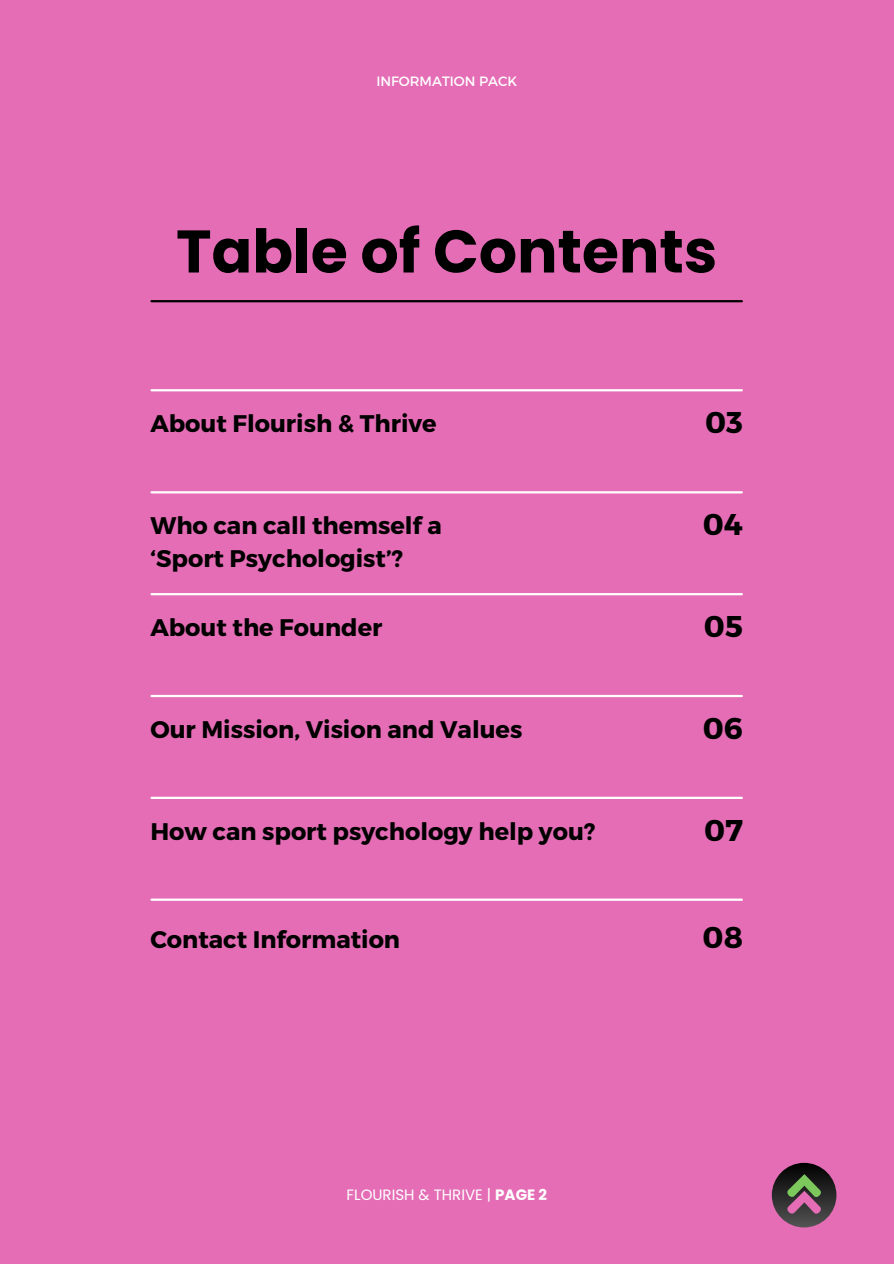
<style>
.page{position:relative;width:894px;height:1264px;background:#fff}
.page>*{position:absolute;margin:0;border:0;box-sizing:border-box;transform-origin:0 0}
.t1{font:700 60px "Poppins";color:#000}
.t2{font:700 30px "Montserrat";color:#000}
.t3{font:700 24px/32.7px "Montserrat";color:#000}
.t4{font:15px "Poppins";color:#fff}
.t5{font:13.5px "Montserrat";color:#fff}
.s1{font-weight:700}
</style>
<div class="page">
<div style="left:0;top:0;width:893px;height:1263px;background:#e46db6"></div>
<hr style="left:151px;top:389px;width:590px;height:2px;background:#fff">
<hr style="left:151px;top:491px;width:590px;height:2px;background:#fff">
<hr style="left:151px;top:593px;width:590px;height:2px;background:#fff">
<hr style="left:151px;top:695px;width:590px;height:2px;background:#fff">
<hr style="left:151px;top:796px;width:590px;height:3px;background:#fff">
<hr style="left:151px;top:898px;width:590px;height:2px;background:#fff">
<hr style="left:151px;top:300px;width:590px;height:2px;background:#000">
<svg style="left:771px;top:1162px;width:65px;height:65px;background:#322c2f"></svg>
<svg style="left:784px;top:1174px;width:38px;height:42px"></svg>
<p class="t5" style="left:376px;top:73px;width:142px">INFORMATION PACK</p>
<p class="t1" style="left:176px;top:209px;width:542px">Table of Contents</p>
<h1 class="t3" style="left:150px;top:406px;width:288px">About Flourish &amp; Thrive</h1>
<h2 class="t2" style="left:705px;top:403px;width:39px">03</h2>
<p class="t3" style="left:150px;top:508px;width:293px">Who can call themself a ‘Sport Psychologist’?</p>
<h2 class="t2" style="left:702px;top:505px;width:42px">04</h2>
<p class="t3" style="left:150px;top:610px;width:233px">About the Founder</p>
<h2 class="t2" style="left:703px;top:607px;width:40px">05</h2>
<p class="t3" style="left:150px;top:712px;width:373px">Our Mission, Vision and Values</p>
<h2 class="t2" style="left:702px;top:708px;width:42px">06</h2>
<p class="t3" style="left:150px;top:813px;width:446px">How can sport psychology help you?</p>
<h2 class="t2" style="left:703px;top:810px;width:40px">07</h2>
<p class="t3" style="left:150px;top:921px;width:251px">Contact Information</p>
<h2 class="t2" style="left:702px;top:918px;width:42px">08</h2>
<p class="t4" style="left:346px;top:1183px;width:202px">FLOURISH &amp; THRIVE | <span class="s1">PAGE 2</span></p>
</div>
